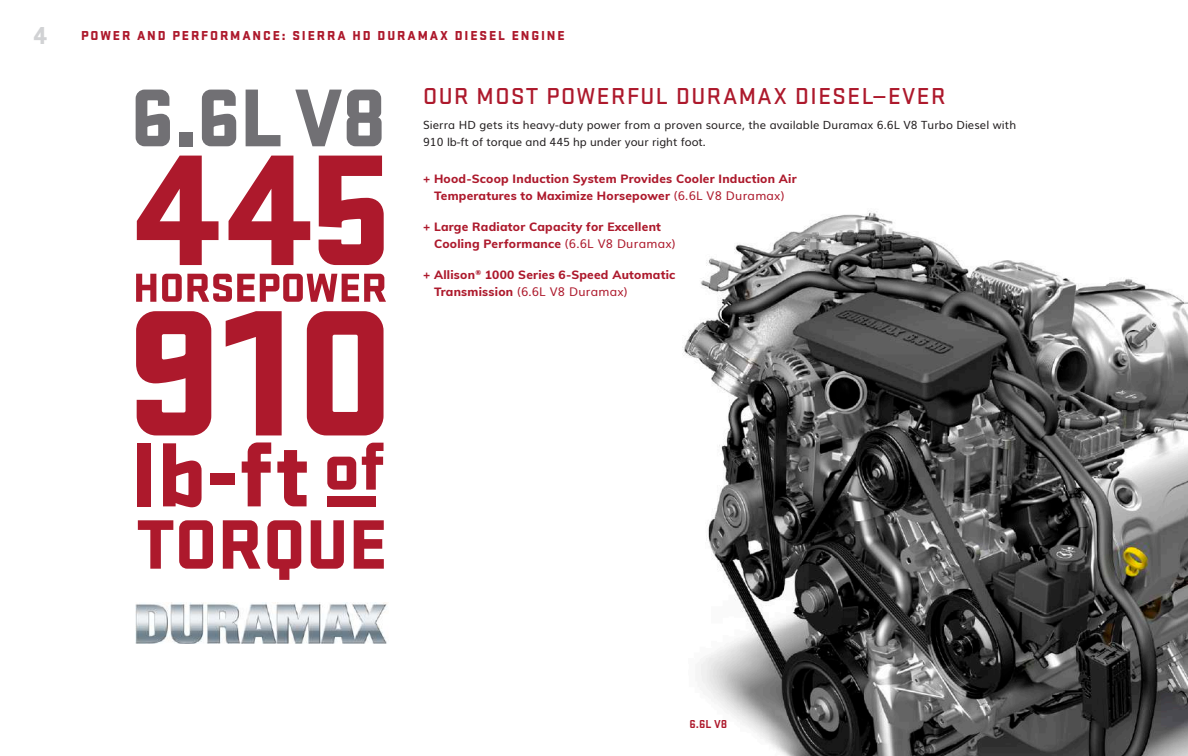
<style>
.page{position:relative;width:1188px;height:756px;background:#fff}
.page>*{position:absolute;margin:0;border:0;box-sizing:border-box;transform-origin:0 0}
.t1{font:900 85.2px "Stratum GMC";color:#717074}
.t2{font:900 25.5px "Stratum GMC";color:#d1d2d4}
.t3{font:500 24px "Stratum GMC";letter-spacing:.06em;color:#ad192c}
.t4{font:900 13.5px "Stratum GMC";letter-spacing:.14em;color:#ad192c}
.t5{font:800 12px/17.2px "Muli";letter-spacing:.02em;color:#ad192c}
.t6{font:700 12px "Stratum GMC";color:#ad192c}
.t7{font:11.25px/16.5px "Muli";letter-spacing:.01em;color:#231f20}
.s1{font-weight:400}
</style>
<div class="page">
<img style="left:135px;top:603px;width:252px;height:40px">
<img style="left:682px;top:211px;width:506px;height:545px">
<svg style="left:137px;top:156px;width:82px;height:109px"></svg>
<svg style="left:229px;top:156px;width:81px;height:109px"></svg>
<svg style="left:319px;top:156px;width:65px;height:109px"></svg>
<div style="left:138px;top:443px;width:13px;height:63px;background:#ad192c"></div>
<svg style="left:163px;top:443px;width:39px;height:64px"></svg>
<div style="left:210px;top:474px;width:24px;height:11px;background:#ad192c"></div>
<svg style="left:242px;top:442px;width:29px;height:64px"></svg>
<svg style="left:277px;top:450px;width:30px;height:56px"></svg>
<svg style="left:138px;top:520px;width:35px;height:49px"></svg>
<svg style="left:179px;top:520px;width:34px;height:49px"></svg>
<svg style="left:223px;top:520px;width:38px;height:49px"></svg>
<svg style="left:267px;top:520px;width:34px;height:60px"></svg>
<svg style="left:311px;top:520px;width:33px;height:49px"></svg>
<svg style="left:354px;top:520px;width:30px;height:49px"></svg>
<svg style="left:136px;top:274px;width:20px;height:28px"></svg>
<svg style="left:162px;top:274px;width:224px;height:28px"></svg>
<svg style="left:136px;top:311px;width:75px;height:124px"></svg>
<svg style="left:226px;top:311px;width:56px;height:124px"></svg>
<svg style="left:307px;top:311px;width:77px;height:124px"></svg>
<svg style="left:327px;top:457px;width:29px;height:33px"></svg>
<svg style="left:362px;top:443px;width:22px;height:47px"></svg>
<div style="left:327px;top:496px;width:49px;height:11px;background:#ad192c"></div>
<h2 class="t2" style="left:34px;top:16px;width:15px">4</h2>
<p class="t4" style="left:81px;top:25px;width:485px">POWER AND PERFORMANCE: SIERRA HD DURAMAX DIESEL ENGINE</p>
<h1 class="t1" style="left:130px;top:56px;width:258px">6.6L V8</h1>
<h3 class="t3" style="left:423px;top:80px;width:524px">OUR MOST POWERFUL DURAMAX DIESEL—EVER</h3>
<p class="t7" style="left:423px;top:116px;width:595px">Sierra HD gets its heavy-duty power from a proven source, the available Duramax 6.6L V8 Turbo Diesel with<br>910 lb-ft of torque and 445 hp under your right foot.</p>
<p class="t5" style="left:423px;top:170px;width:375px;text-align:center">+ Hood-Scoop Induction System Provides Cooler Induction Air<br>Temperatures to Maximize Horsepower <span class="s1">(6.6L V8 Duramax)</span></p>
<p class="t5" style="left:434px;top:218px;width:243px;text-indent:-11px">+ Large Radiator Capacity for Excellent<br>Cooling Performance <span class="s1">(6.6L V8 Duramax)</span></p>
<p class="t5" style="left:434px;top:266px;width:243px;text-indent:-11px">+ Allison<sup>®</sup> 1000 Series 6-Speed Automatic<br>Transmission <span class="s1">(6.6L V8 Duramax)</span></p>
<p class="t6" style="left:690px;top:716px;width:39px">6.6L V8</p>
</div>
